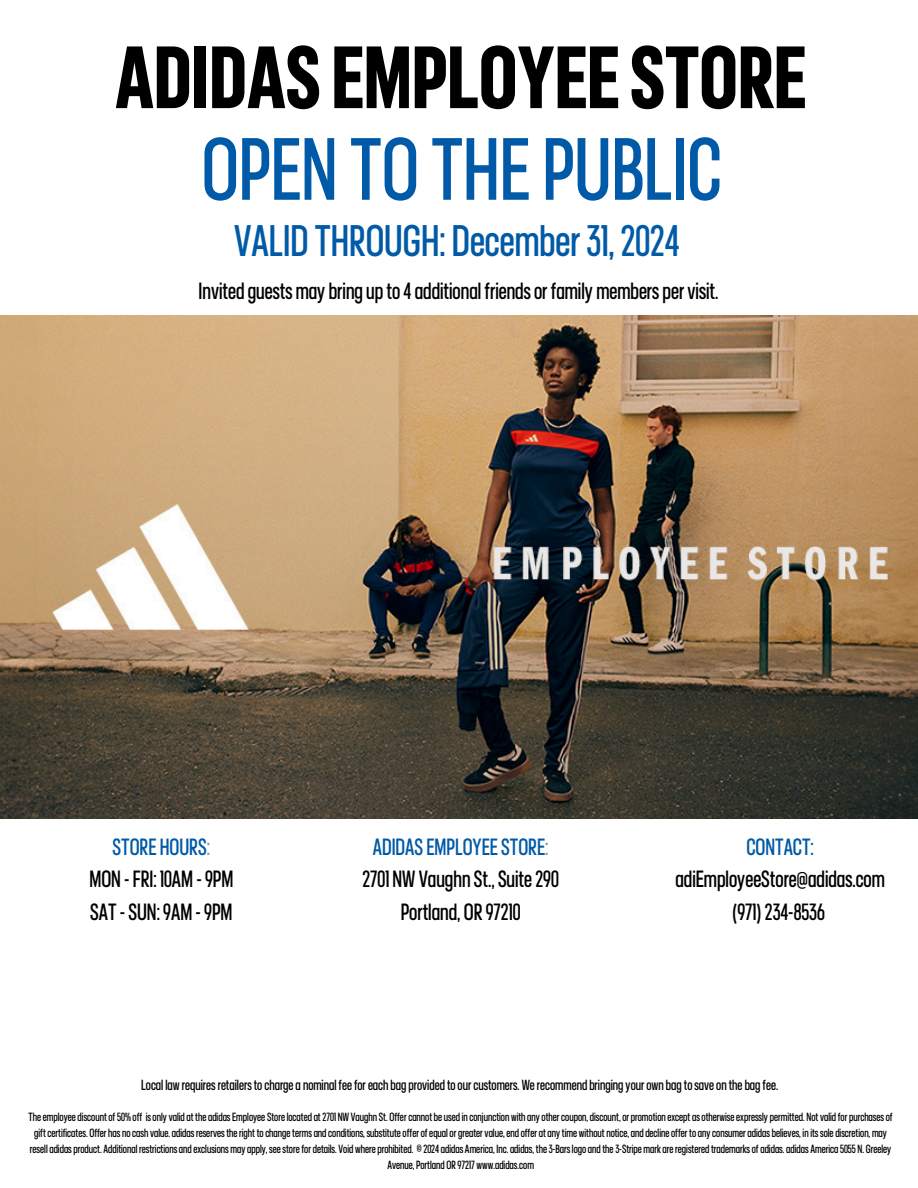
<style>
.page{position:relative;width:918px;height:1188px;background:#fff}
.page>*{position:absolute;margin:0;border:0;box-sizing:border-box;transform-origin:0 0}
.t1{font:700 90px "adineue PRO Cond";color:#000}
.t2{font:90px "adineue PRO Cond";color:#005aa7}
.t3{font:45.15px "adineue PRO Cond";color:#005aa7}
.t4{font:24px/32.7px "adineue PRO Cond";color:#000;text-align:center}
.t5{font:15px "adineue PRO Cond";color:#000}
.t6{font:12.15px/16.2px "adineue PRO Cond";color:#000;text-align:center}
.s1{color:#005aa7}
.s2{color:#719d80}
</style>
<div class="page">
<img style="left:810px;top:818px;width:86px;height:1px">
<img style="left:1px;top:315px;width:917px;height:503px">
<h5 class="t1" style="left:115px;top:41px;width:692px">ADIDASEMPLOYEESTORE</h5>
<p class="t2" style="left:202px;top:132px;width:522px">OPEN TO THEPUBLIC</p>
<h5 class="t3" style="left:234px;top:222px;width:447px">VALID THROUGH: December31,2024</h5>
<h5 class="t4" style="left:199px;top:277px;width:521px">Invitedguests maybringupto4additional friendsor family memberspervisit.</h5>
<h4 class="t4" style="left:89px;top:832px;width:145px"><span class="s1">STORE HOURS</span><span class="s2">:<br></span>MON -FRI: 10AM -9PM<br>SAT-SUN:9AM -9PM</h4>
<h2 class="t4" style="left:362px;top:832px;width:198px"><span class="s1">ADIDASEMPLOYEESTORE</span><span class="s2">:<br></span>2701 NWVaughnSt.,Suite290<br>Portland, OR97210</h2>
<p class="t4" style="left:675px;top:832px;width:211px"><span class="s1">CONTACT: </span>adiEmployeeStore@adidas.com (971)234-8536</p>
<h3 class="t5" style="left:141px;top:1079px;width:638px">Local law requiresretailerstochargeanominal feeforeachbagprovidedtoourcustomers.Werecommendbringingyourownbagtosaveonthebagfee.</h3>
<h1 class="t6" style="left:29px;top:1110px;width:866px">Theemployeediscountof50% off isonlyvalidat theadidasEmployeeStorelocatedat2701 NW VaughnSt. Offercannotbeusedinconjunction withanyothercoupon,discount,orpromotionexceptasotherwiseexpresslypermitted. Notvalidforpurchasesof giftcertificates. Offerhasnocashvalue.adidasreservestheright tochangetermsandconditions,substituteofferofequalorgreatervalue,endofferatanytime withoutnotice,anddeclineoffer toanyconsumeradidasbelieves, initssolediscretion, may reselladidasproduct.Additional restrictionsandexclusions mayapply,seestorefordetails.Void whereprohibited. © 2024adidasAmerica, Inc.adidas, the3-Barslogoandthe3-Stripe markareregisteredtrademarksofadidas.adidasAmerica5055 N. Greeley Avenue,Portland OR97217 www.adidas.com</h1>
</div>
